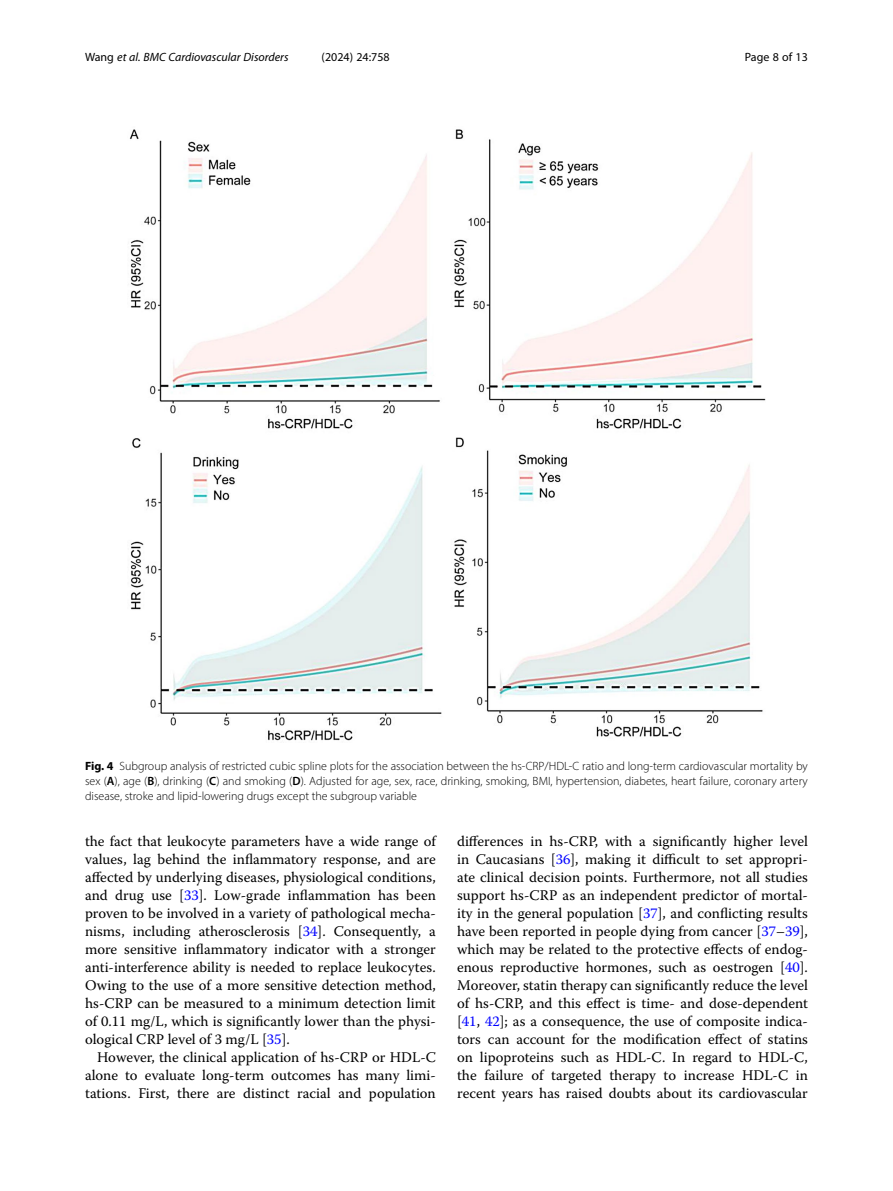
<style>
.page{position:relative;width:893px;height:1191px;background:#fff}
.page>*{position:absolute;margin:0;border:0;box-sizing:border-box;transform-origin:0 0}
.Body_Text_Indent{font:14.7px/18px "Warnock Pro";color:#000;text-align:justify}
.Figure_Caption{font:300 12px/15px "Myriad Pro";color:#000;text-align:justify}
.t1{font:italic 12px "Myriad Pro";color:#000}
.t2{font:12px "Myriad Pro";color:#000}
.s1{font-style:normal}
.s2{font-weight:700}
.s3{font-weight:600}
.s4{color:#00f}
</style>
<div class="page">
<img style="left:129px;top:129px;width:636px;height:612px">
<p class="t1" style="left:85px;top:50px;width:205px"><span class="s1">Wang</span> et al. BMC Cardiovascular Disorders</p>
<p class="t2" style="left:322px;top:50px;width:70px">(2024) 24:758</p>
<p class="t2" style="left:745px;top:50px;width:65px">Page 8 of 13</p>
<p class="Figure_Caption" style="left:85px;top:758px;width:724px"><span class="s2">Fig. 4</span> Subgroup analysis of restricted cubic spline plots for the association between the hs-CRP/HDL-C ratio and long-term cardiovascular mortality by sex (<span class="s3">A</span>), age (<span class="s3">B</span>), drinking (<span class="s3">C</span>) and smoking (<span class="s3">D</span>). Adjusted for age, sex, race, drinking, smoking, BMI, hypertension, diabetes, heart failure, coronary artery disease, stroke and lipid-lowering drugs except the subgroup variable</p>
<p class="Body_Text_Indent" style="left:85px;top:832px;width:352px">the fact that leukocyte parameters have a wide range of values, lag behind the inflammatory response, and are affected by underlying diseases, physiological conditions, and drug use [<span class="s4">33</span>]. Low-grade inflammation has been proven to be involved in a variety of pathological mecha&shy;nisms, including atherosclerosis [<span class="s4">34</span>]. Consequently, a more sensitive inflammatory indicator with a stronger anti-interference ability is needed to replace leukocytes.<br>Owing to the use of a more sensitive detection method, hs-CRP can be measured to a minimum detection limit of 0.11 mg/L, which is significantly lower than the physi&shy;ological CRP level of 3 mg/L [<span class="s4">35</span>].</p>
<p class="Body_Text_Indent" style="left:85px;top:1048px;width:352px;text-indent:12px">However, the clinical application of hs-CRP or HDL-C alone to evaluate long-term outcomes has many limi&shy;tations. First, there are distinct racial and population</p>
<p class="Body_Text_Indent" style="left:457px;top:832px;width:352px">differences in hs-CRP, with a significantly higher level in Caucasians [<span class="s4">36</span>], making it difficult to set appropri&shy;ate clinical decision points. Furthermore, not all studies support hs-CRP as an independent predictor of mortal&shy;ity in the general population [<span class="s4">37</span>], and conflicting results have been reported in people dying from cancer [<span class="s4">37</span>–<span class="s4">39</span>], which may be related to the protective effects of endog&shy;enous reproductive hormones, such as oestrogen [<span class="s4">40</span>].<br>Moreover, statin therapy can significantly reduce the level of hs-CRP, and this effect is time- and dose-dependent [<span class="s4">41</span>, <span class="s4">42</span>]; as a consequence, the use of composite indica&shy;tors can account for the modification effect of statins on lipoproteins such as HDL-C. In regard to HDL-C, the failure of targeted therapy to increase HDL-C in recent years has raised doubts about its cardiovascular</p>
</div>
